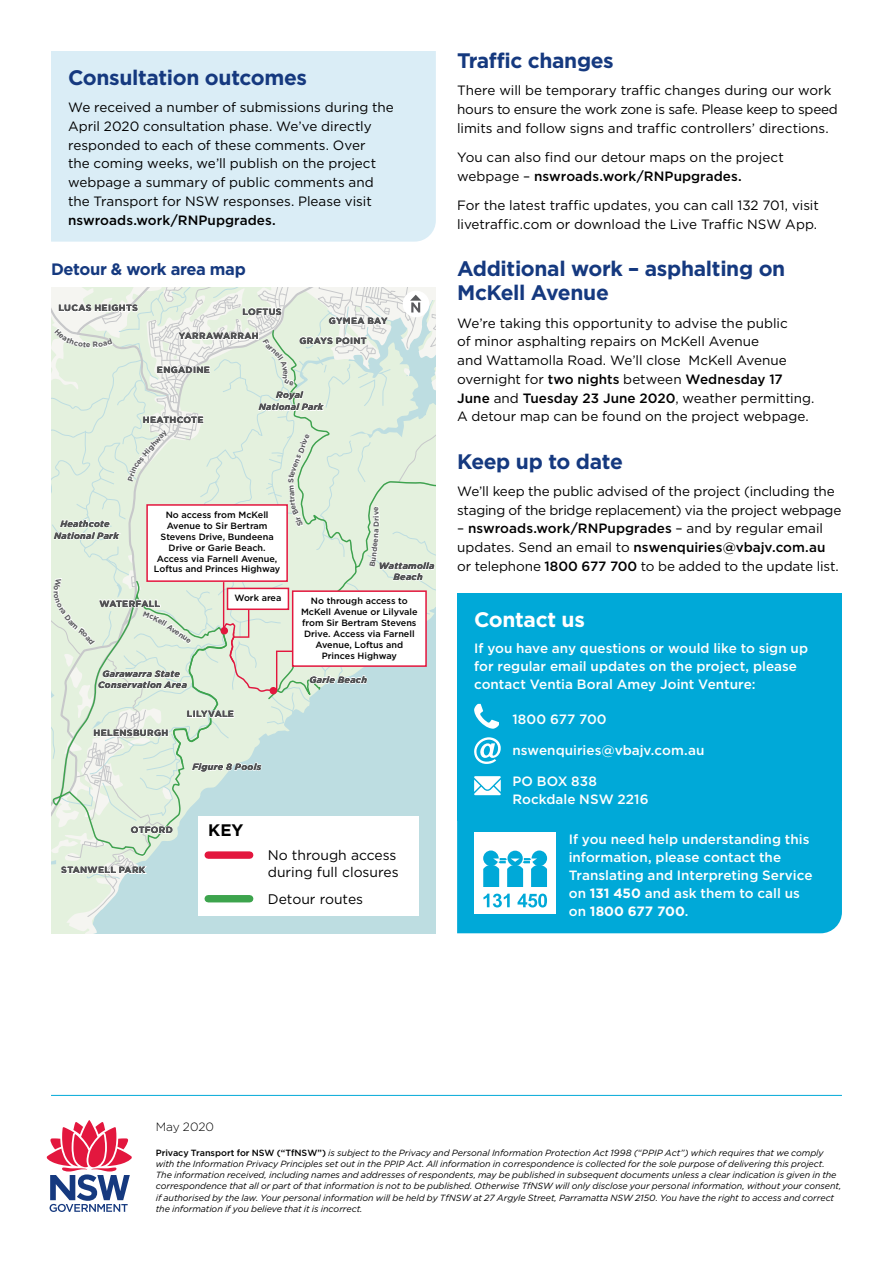
<style>
.page{position:relative;width:893px;height:1263px;background:#fff}
.page>*{position:absolute;margin:0;border:0;box-sizing:border-box;transform-origin:0 0}
._01_H2{font:700 21px/24px "Gotham";letter-spacing:-.015em;color:#15397f}
._01_H2-2{font:700 21px "Gotham";letter-spacing:-.015em;color:#fff}
.t1{font:700 16.65px "Gotham";color:#000}
._01_H3{font:700 16.5px "Gotham";letter-spacing:-.025em;color:#15397f}
.t2{font:13.95px/16.6px "Gotham";color:#000}
._02_Body{font:13.5px/18.8px "Gotham";letter-spacing:-.005em;color:#000}
._03_Contact_info{font:500 13.5px/18px "Gotham";letter-spacing:.005em;color:#fff}
._04_Disclaimer{font:300 12px "Gotham";color:#000}
.t3{font:500 9.15px/10.9px "Gotham";color:#000;text-align:center}
.t4{font:700 9.15px "Gotham";letter-spacing:.03em;color:#000}
.t5{font:italic 700 9.15px/12.1px "Gotham";letter-spacing:.03em;color:#000;text-align:center}
._04_Disclaimer-2{font:italic 9px/11.2px "Gotham";letter-spacing:-.01em;color:#000}
.t6{font:700 7.5px "Gotham";color:#58595b}
.s1{font-weight:500}
.s2{font-weight:700}
.s3{font-weight:500;font-style:normal}
</style>
<div class="page">
<hr style="left:51px;top:1095px;width:791px;height:1px;background:#00a9d8">
<div style="left:51px;top:51px;width:385px;height:191px;background:#daedf6"></div>
<div style="left:457px;top:593px;width:385px;height:228px;background:#00a9d8"></div>
<svg style="left:474px;top:704px;width:25px;height:25px"></svg>
<svg style="left:474px;top:737px;width:27px;height:27px"></svg>
<svg style="left:474px;top:776px;width:27px;height:19px"></svg>
<svg style="left:457px;top:821px;width:385px;height:112px;background:#1cb2dc"></svg>
<svg style="left:47px;top:1120px;width:85px;height:92px"></svg>
<svg style="left:51px;top:288px;width:385px;height:645px"></svg>
<h2 class="_01_H2" style="left:68px;top:65px;width:241px">Consultation outcomes</h2>
<p class="_02_Body" style="left:68px;top:98px;width:327px">We received a number of submissions during the April 2020 consultation phase. We’ve directly responded to each of these comments. Over<br>the coming weeks, we’ll publish on the project webpage a summary of public comments and the Transport for NSW responses. Please visit <span class="s1">nswroads.work/RNPupgrades.</span></p>
<h3 class="_01_H3" style="left:51px;top:258px;width:196px">Detour &amp; work area map</h3>
<p class="t4" style="left:58px;top:302px;width:81px">LUCAS HEIGHTS</p>
<p class="t4" style="left:242px;top:305px;width:41px">LOFTUS</p>
<p class="t4" style="left:179px;top:330px;width:81px">YARRAWARRAH</p>
<p class="t4" style="left:157px;top:363px;width:54px">ENGADINE</p>
<p class="t6" style="left:291px;top:370px;width:6px;rotate:90deg">e</p>
<p class="t4" style="left:329px;top:314px;width:60px">GYMEA BAY</p>
<p class="t4" style="left:299px;top:334px;width:69px">GRAYS POINT</p>
<p class="t5" style="left:259px;top:389px;width:66px">Royal<br>National Park</p>
<p class="t4" style="left:143px;top:413px;width:62px">HEATHCOTE</p>
<p class="t6" style="left:145px;top:446px;width:21px;rotate:-48deg">ghwa</p>
<p class="t5" style="left:54px;top:517px;width:66px">Heathcote<br>National Park</p>
<p class="t3" style="left:154px;top:509px;width:128px">No access from McKell<br>Avenue to Sir Bertram<br>Stevens Drive, Bundeena<br>Drive or Garie Beach.<br>Access via Farnell Avenue,<br>Loftus and Princes Highway</p>
<p class="t6" style="left:62px;top:591px;width:5px;rotate:90deg">r</p>
<p class="t4" style="left:99px;top:597px;width:62px">WATERFALL</p>
<p class="t6" style="left:179px;top:627px;width:20px;rotate:36deg">enue</p>
<p class="t5" style="left:98px;top:669px;width:90px;line-height:10.6px">Garawarra State<br>Conservation Area</p>
<p class="t3" style="left:234px;top:593px;width:48px">Work area</p>
<p class="t4" style="left:93px;top:727px;width:76px">HELENSBURGH</p>
<p class="t4" style="left:187px;top:708px;width:49px">LILYVALE</p>
<p class="t5" style="left:192px;top:760px;width:70px">Figure 8 Pools</p>
<p class="t6" style="left:371px;top:518px;width:4px;rotate:-90deg">i</p>
<p class="t5" style="left:379px;top:561px;width:57px;line-height:10.6px">Wattamolla<br>Beach</p>
<p class="t3" style="left:301px;top:595px;width:118px">No through access to<br>McKell Avenue or Lilyvale from Sir Bertram Stevens<br>Drive. Access via Farnell<br>Avenue, Loftus and<br>Princes Highway</p>
<p class="t5" style="left:310px;top:673px;width:59px">Garie Beach</p>
<p class="t4" style="left:131px;top:824px;width:43px">OTFORD</p>
<p class="t4" style="left:61px;top:864px;width:86px">STANWELL PARK</p>
<p class="t1" style="left:208px;top:819px;width:37px">KEY</p>
<p class="t2" style="left:268px;top:846px;width:132px">No through access during full closures</p>
<p class="t2" style="left:268px;top:890px;width:97px">Detour routes</p>
<h2 class="_01_H2" style="left:457px;top:48px;width:158px">Traffic changes</h2>
<p class="_02_Body" style="left:457px;top:81px;width:382px">There will be temporary traffic changes during our work hours to ensure the work zone is safe. Please keep to speed limits and follow signs and traffic controllers’ directions.</p>
<p class="_02_Body" style="left:457px;top:148px;width:328px">You can also find our detour maps on the project webpage – <span class="s1">nswroads.work/RNPupgrades.</span></p>
<p class="_02_Body" style="left:457px;top:196px;width:363px">For the latest traffic updates, you can call 132 701, visit livetraffic.com or download the Live Traffic NSW App.</p>
<h2 class="_01_H2" style="left:457px;top:257px;width:330px">Additional work – asphalting on<br>McKell Avenue</h2>
<p class="_02_Body" style="left:457px;top:313px;width:359px">We’re taking this opportunity to advise the public<br>of minor asphalting repairs on McKell Avenue<br>and Wattamolla Road. We’ll close McKell Avenue overnight for <span class="s1">two nights</span> between <span class="s1">Wednesday 17<br>June</span> and <span class="s1">Tuesday 23 June 2020</span>, weather permitting.<br>A detour map can be found on the project webpage.</p>
<h2 class="_01_H2" style="left:457px;top:449px;width:167px">Keep up to date</h2>
<p class="_02_Body" style="left:457px;top:481px;width:386px">We’ll keep the public advised of the project (including the staging of the bridge replacement) via the project webpage</p>
<p class="_02_Body" style="left:457px;top:519px;width:383px">– <span class="s1">nswroads.work/RNPupgrades</span> – and by regular email updates. Send an email to <span class="s1">nswenquiries@vbajv.com.au </span>or telephone <span class="s1">1800 677 700</span> to be added to the update list.</p>
<h2 class="_01_H2-2" style="left:474px;top:605px;width:112px">Contact us</h2>
<p class="_03_Contact_info" style="left:474px;top:639px;width:335px">If you have any questions or would like to sign up for regular email updates on the project, please contact Ventia Boral Amey Joint Venture:</p>
<p class="_03_Contact_info" style="left:512px;top:710px;width:96px">1800 677 700</p>
<p class="_03_Contact_info" style="left:512px;top:741px;width:194px">nswenquiries@vbajv.com.au</p>
<p class="_03_Contact_info" style="left:512px;top:772px;width:138px">PO BOX 838<br>Rockdale NSW 2216</p>
<p class="_03_Contact_info" style="left:569px;top:830px;width:245px">If you need help understanding this information, please contact the<br>Translating and Interpreting Service on <span class="s2">131 450</span> and ask them to call us on <span class="s2">1800 677 700</span>.</p>
<p class="_04_Disclaimer" style="left:156px;top:1119px;width:60px">May 2020</p>
<p class="_04_Disclaimer-2" style="left:156px;top:1147px;width:687px"><span class="s3">Privacy Transport for NSW (“TfNSW”)</span> is subject to the Privacy and Personal Information Protection Act 1998 (“PPIP Act”) which requires that we comply with the Information Privacy Principles set out in the PPIP Act. All information in correspondence is collected for the sole purpose of delivering this project.<br>The information received, including names and addresses of respondents, may be published in subsequent documents unless a clear indication is given in the correspondence that all or part of that information is not to be published. Otherwise TfNSW will only disclose your personal information, without your consent, if authorised by the law. Your personal information will be held by TfNSW at 27 Argyle Street, Parramatta NSW 2150. You have the right to access and correct the information if you believe that it is incorrect.</p>
</div>
